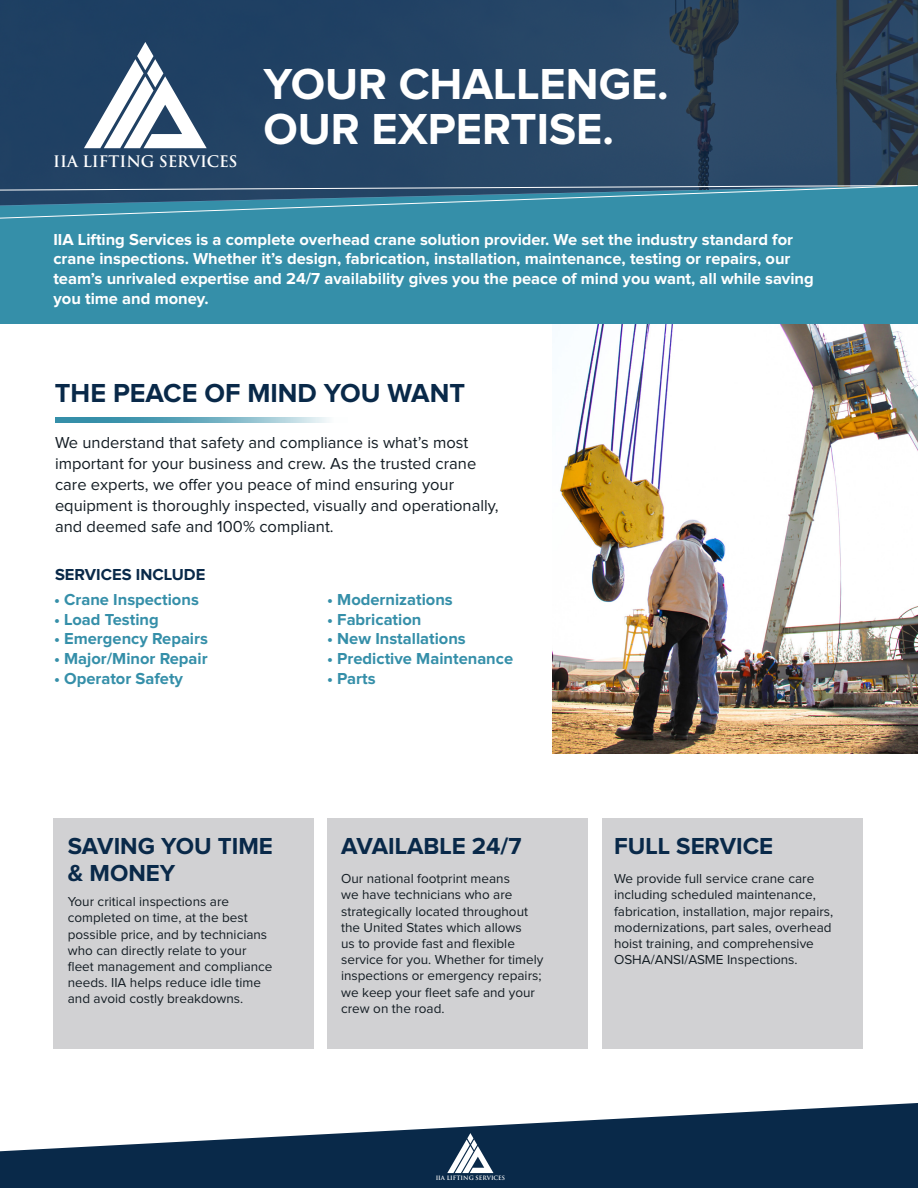
<style>
.page{position:relative;width:918px;height:1188px;background:#fff}
.page>*{position:absolute;margin:0;border:0;box-sizing:border-box;transform-origin:0 0}
.t1{font:700 45px "Proxima Nova";color:#fff}
.t2{font:700 27px "Proxima Nova";color:#092949}
.t3{font:700 24px/27px "Proxima Nova";color:#092949}
.t4{font:700 16.5px/19.8px "Proxima Nova";color:#fff}
.t5{font:16.5px/21px "Proxima Nova";color:#141d24}
.t6{font:700 16.5px "Proxima Nova";color:#358fa9}
.t7{font:700 16.5px "Proxima Nova";color:#092949}
.t8{font:600 15.45px "Trajan Pro 3";letter-spacing:-.005em;color:#fff}
.t9{font:13.5px/16.2px "Proxima Nova";color:#141d24}
.t10{font:600 5.85px "Trajan Pro 3";letter-spacing:-.005em;color:#fff}
</style>
<div class="page">
<svg style="left:0;top:1103px;width:918px;height:85px;fill:#092949"></svg>
<svg style="left:447px;top:1133px;width:46px;height:40px"></svg>
<div style="left:0;top:168px;width:918px;height:156px;background:#358fa9"></div>
<svg style="left:0;top:0;width:918px;height:185px;fill:#254465"></svg>
<img style="left:552px;top:324px;width:365px;height:429px">
<div style="left:53px;top:818px;width:261px;height:231px;background:#d1d1d3"></div>
<svg style="left:0;top:185px;width:918px;height:34px"></svg>
<svg style="left:55px;top:417px;width:274px;height:5px"></svg>
<div style="left:327px;top:818px;width:260px;height:231px;background:#d1d1d3"></div>
<div style="left:602px;top:818px;width:261px;height:231px;background:#d1d1d3"></div>
<svg style="left:84px;top:42px;width:123px;height:106px"></svg>
<p class="t8" style="left:53px;top:150px;width:186px">IIA LIFTING SERVICES</p>
<p class="t1" style="left:264px;top:64px;width:407px">YOUR CHALLENGE.</p>
<p class="t1" style="left:264px;top:109px;width:352px">OUR EXPERTISE.</p>
<p class="t4" style="left:53px;top:230px;width:762px">IIA Lifting Services is a complete overhead crane solution provider. We set the industry standard for crane inspections. Whether it’s design, fabrication, installation, maintenance, testing or repairs, our team’s unrivaled expertise and 24/7 availability gives you the peace of mind you want, all while saving you time and money.</p>
<p class="t2" style="left:55px;top:381px;width:412px">THE PEACE OF MIND YOU WANT</p>
<p class="t5" style="left:55px;top:433px;width:445px">We understand that safety and compliance is what’s most important for your business and crew. As the trusted crane care experts, we offer you peace of mind ensuring your equipment is thoroughly inspected, visually and operationally, and deemed safe and 100% compliant.</p>
<p class="t7" style="left:55px;top:567px;width:152px">SERVICES INCLUDE</p>
<p class="t6" style="left:54px;top:592px;width:146px">• Crane Inspections</p>
<p class="t6" style="left:54px;top:612px;width:106px">• Load Testing</p>
<p class="t6" style="left:54px;top:631px;width:155px">• Emergency Repairs</p>
<p class="t6" style="left:54px;top:651px;width:155px">• Major/Minor Repair</p>
<p class="t6" style="left:54px;top:671px;width:131px">• Operator Safety</p>
<p class="t6" style="left:327px;top:592px;width:127px">• Modernizations</p>
<p class="t6" style="left:327px;top:612px;width:96px">• Fabrication</p>
<p class="t6" style="left:327px;top:631px;width:140px">• New Installations</p>
<p class="t6" style="left:327px;top:651px;width:188px">• Predictive Maintenance</p>
<p class="t6" style="left:327px;top:671px;width:50px">• Parts</p>
<p class="t3" style="left:68px;top:833px;width:207px">SAVING YOU TIME &amp; MONEY</p>
<p class="t9" style="left:68px;top:894px;width:206px">Your critical inspections are completed on time, at the best possible price, and by technicians who can directly relate to your fleet management and compliance needs. IIA helps reduce idle time and avoid costly breakdowns.</p>
<p class="t3" style="left:341px;top:833px;width:182px">AVAILABLE 24/7</p>
<p class="t9" style="left:341px;top:871px;width:204px">Our national footprint means<br>we have technicians who are strategically located throughout the United States which allows<br>us to provide fast and flexible service for you. Whether for timely inspections or emergency repairs; we keep your fleet safe and your crew on the road.</p>
<p class="t10" style="left:436px;top:1174px;width:71px">IIA LIFTING SERVICES</p>
<p class="t3" style="left:614px;top:833px;width:161px">FULL SERVICE</p>
<p class="t9" style="left:614px;top:871px;width:221px">We provide full service crane care including scheduled maintenance, fabrication, installation, major repairs, modernizations, part sales, overhead hoist training, and comprehensive OSHA/ANSI/ASME Inspections.</p>
</div>
